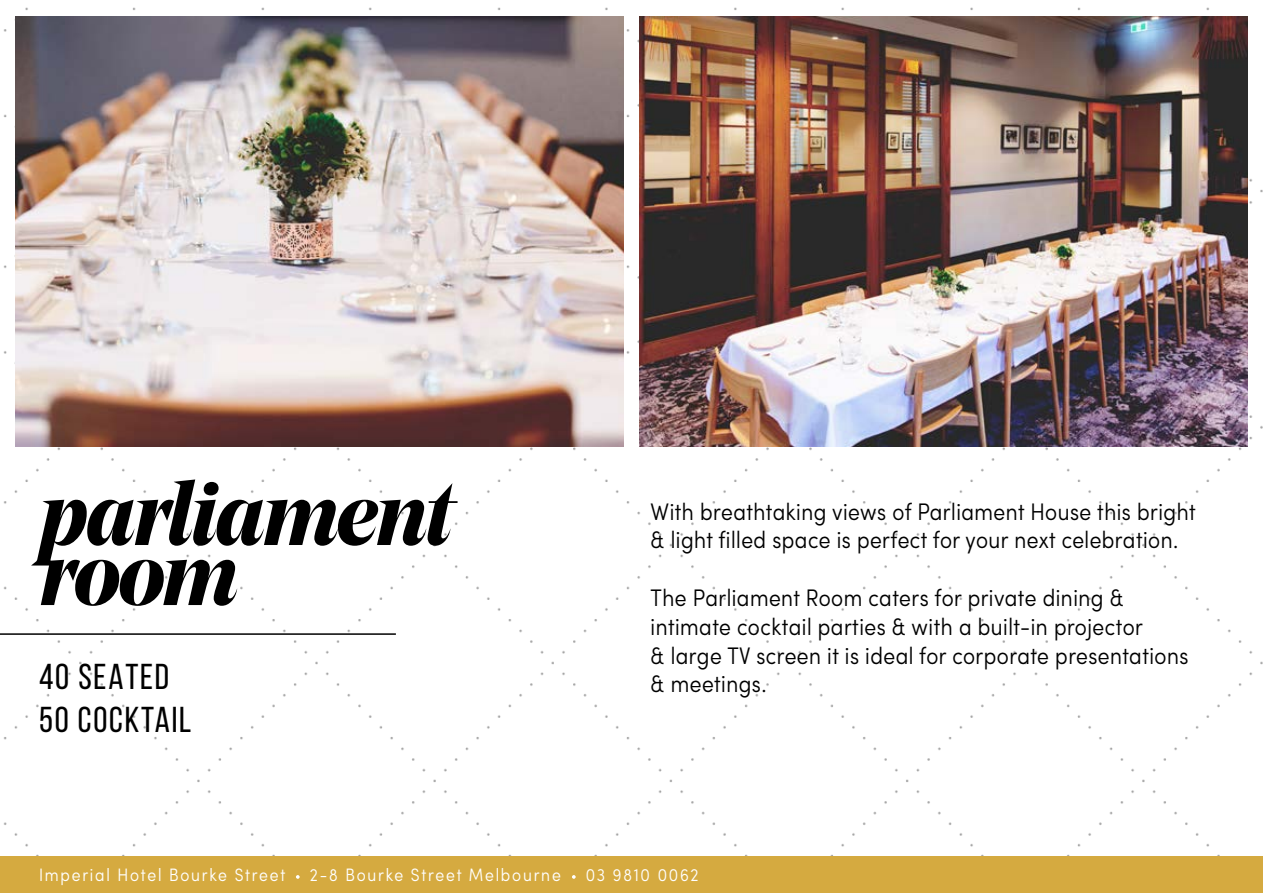
<style>
.page{position:relative;width:1263px;height:893px;background:#fff}
.page>*{position:absolute;margin:0;border:0;box-sizing:border-box;transform-origin:0 0}
.t1{font:italic 700 90px "Noe Display";letter-spacing:-.03em;color:#000}
.t2{font:36px/43.2px "Bebas Neue";letter-spacing:.05em;color:#000}
.t3{font:300 condensed 24px/28.8px "Sofia Pro";letter-spacing:.02em;color:#000}
.t4{font:300 condensed 18px "Sofia Pro";letter-spacing:.1em;color:#fff}
</style>
<div class="page">
<img style="left:3px;top:7px;width:1260px;height:849px">
<img style="left:15px;top:17px;width:609px;height:429px">
<img style="left:639px;top:17px;width:609px;height:429px">
<hr style="left:0;top:633px;width:396px;height:2px;background:#000">
<div style="left:0;top:856px;width:1263px;height:37px;background:#d5aa40"></div>
<svg style="left:296px;top:875px;width:4px;height:4px"></svg>
<svg style="left:572px;top:875px;width:4px;height:4px"></svg>
<h1 class="t1" style="left:39px;top:456px;width:415px">parliament</h1>
<h1 class="t1" style="left:39px;top:516px;width:201px">room</h1>
<h2 class="t2" style="left:39px;top:654px;width:154px">40 SEATED<br>50 COCKTAIL</h2>
<p class="t3" style="left:651px;top:496px;width:547px">With breathtaking views of Parliament House this bright &amp; light filled space is perfect for your next celebration.</p>
<p class="t3" style="left:651px;top:583px;width:539px">The Parliament Room caters for private dining &amp; intimate cocktail parties &amp; with a built-in projector<br>&amp; large TV screen it is ideal for corporate presentations &amp; meetings.</p>
<p class="t4" style="left:39px;top:863px;width:248px">Imperial Hotel Bourke Street</p>
<p class="t4" style="left:310px;top:863px;width:252px">2-8 Bourke Street Melbourne</p>
<p class="t4" style="left:586px;top:863px;width:114px">03 9810 0062</p>
</div>
